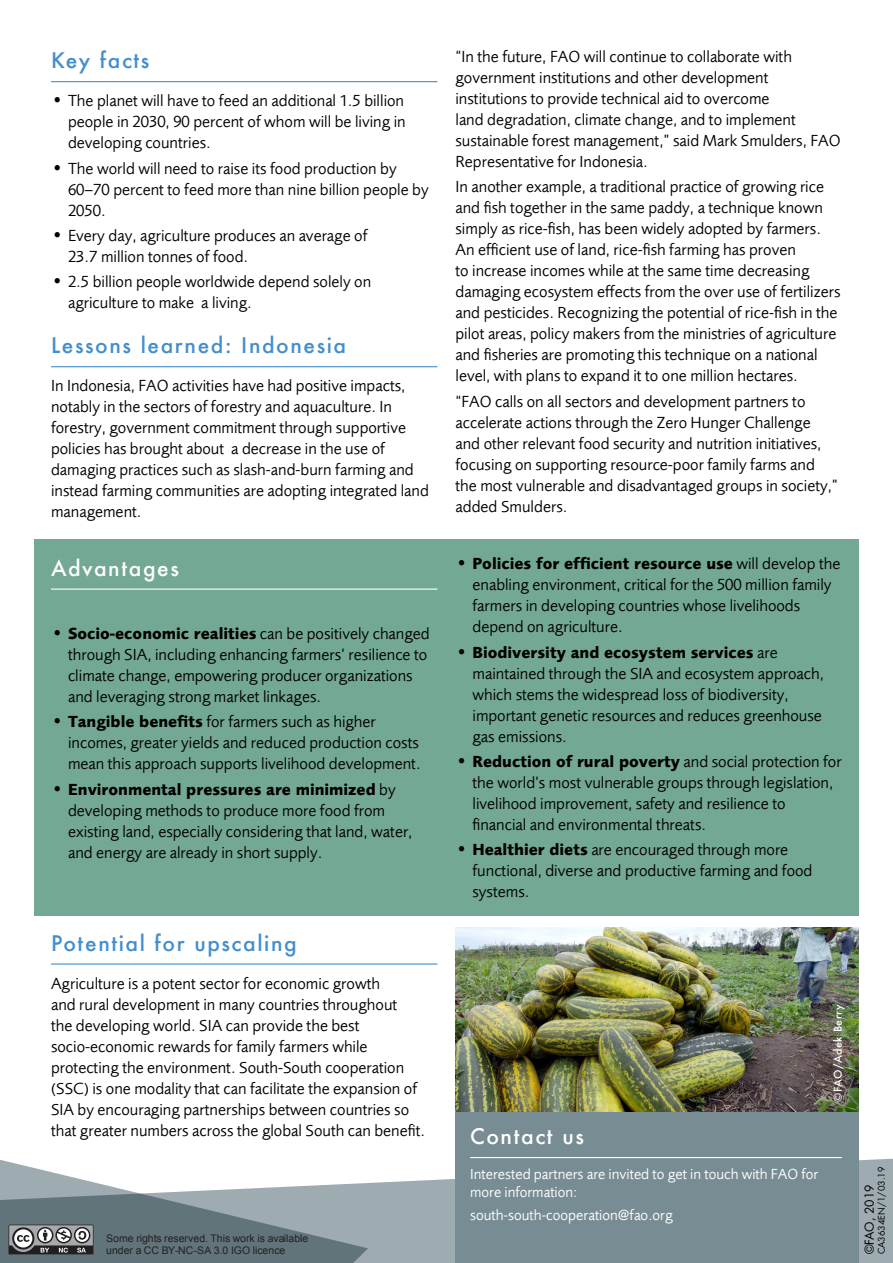
<style>
.page{position:relative;width:893px;height:1263px;background:#fff}
.page>*{position:absolute;margin:0;border:0;box-sizing:border-box;transform-origin:0 0}
.Headings{font:500 21px "Futura";letter-spacing:.075em;color:#428ecc}
.Headings-white{font:500 21px "Futura";letter-spacing:.075em;color:#fff}
.Body-black{font:16.5px/21px "Bk Foundry Sans Normal";color:#000}
.Credicts{font:15px/18px "Bk Foundry Sans Normal";color:#fff}
.Body-black-2{font:12px "Futura Std";color:#000}
.t1{font:10.5px/12.6px "Arial";color:#231f20}
.Copyrights{font:500 10.5px "Futura";letter-spacing:.05em;color:#fff}
.Job-number{font:9px "Futura Std";color:#000}
.s1{font-family:"Futura";font-weight:500;font-stretch:condensed}
.s2{font-family:"Bd Foundry Sans Normal"}
</style>
<div class="page">
<svg style="left:368px;top:1158px;width:525px;height:105px;fill:#9eacb1"></svg>
<div style="left:455px;top:1111px;width:404px;height:152px;background:#788d93"></div>
<img style="left:455px;top:927px;width:404px;height:184px">
<svg style="left:0;top:1159px;width:368px;height:104px"></svg>
<hr style="left:51px;top:963px;width:386px;height:1px;background:#428ecc">
<hr style="left:51px;top:81px;width:386px;height:1px;background:#428ecc">
<hr style="left:51px;top:366px;width:386px;height:1px;background:#428ecc">
<div style="left:34px;top:539px;width:825px;height:377px;background:#73a894"></div>
<hr style="left:51px;top:588px;width:386px;height:2px;background:#fff">
<hr style="left:470px;top:1157px;width:372px;height:1px;background:#fff">
<p class="Headings" style="left:51px;top:46px;width:100px">Key facts</p>
<p class="Body-black" style="left:68px;top:91px;width:339px;text-align:justify;text-indent:-17px"><span class="s1">•</span> The planet will have to feed an additional 1.5 billion people in 2030, 90 percent of whom will be living in developing countries.</p>
<p class="Body-black" style="left:68px;top:158px;width:362px;text-indent:-17px"><span class="s1">•</span> The world will need to raise its food production by<br>60–70 percent to feed more than nine billion people by<br>2050.</p>
<p class="Body-black" style="left:68px;top:225px;width:301px;text-indent:-17px"><span class="s1">•</span> Every day, agriculture produces an average of<br>23.7 million tonnes of food.</p>
<p class="Body-black" style="left:68px;top:271px;width:305px;text-indent:-17px"><span class="s1">•</span> 2.5 billion people worldwide depend solely on agriculture to make a living.</p>
<p class="Headings" style="left:51px;top:331px;width:297px">Lessons learned: Indonesia</p>
<p class="Body-black" style="left:51px;top:376px;width:379px">In Indonesia, FAO activities have had positive impacts, notably in the sectors of forestry and aquaculture. In forestry, government commitment through supportive policies has brought about a decrease in the use of damaging practices such as slash-and-burn farming and instead farming communities are adopting integrated land management.</p>
<p class="Headings-white" style="left:51px;top:554px;width:129px">Advantages</p>
<p class="Body-black" style="left:68px;top:623px;width:363px;text-indent:-17px"><span class="s1">•</span> <span class="s2">Socio-economic realities</span> can be positively changed through SIA, including enhancing farmers’ resilience to climate change, empowering producer organizations and leveraging strong market linkages.</p>
<p class="Body-black" style="left:68px;top:711px;width:354px;text-indent:-17px"><span class="s1">•</span> <span class="s2">Tangible benefits</span> for farmers such as higher incomes, greater yields and reduced production costs mean this approach supports livelihood development.</p>
<p class="Body-black" style="left:68px;top:779px;width:346px;text-indent:-17px"><span class="s1">•</span> <span class="s2">Environmental pressures are minimized</span> by developing methods to produce more food from existing land, especially considering that land, water, and energy are already in short supply.</p>
<p class="Headings" style="left:51px;top:928px;width:247px">Potential for upscaling</p>
<p class="Body-black" style="left:51px;top:973px;width:376px">Agriculture is a potent sector for economic growth<br>and rural development in many countries throughout<br>the developing world. SIA can provide the best socio-economic rewards for family farmers while protecting the environment. South-South cooperation (SSC) is one modality that can facilitate the expansion of SIA by encouraging partnerships between countries so that greater numbers across the global South can benefit.</p>
<p class="t1" style="left:106px;top:1232px;width:204px">Some rights reserved. This work is available under a CC BY-NC-SA 3.0 IGO licence</p>
<p class="Body-black" style="left:455px;top:46px;width:387px">“In the future, FAO will continue to collaborate with government institutions and other development institutions to provide technical aid to overcome<br>land degradation, climate change, and to implement sustainable forest management,” said Mark Smulders, FAO Representative for Indonesia.</p>
<p class="Body-black" style="left:455px;top:177px;width:387px">In another example, a traditional practice of growing rice and fish together in the same paddy, a technique known simply as rice-fish, has been widely adopted by farmers.<br>An efficient use of land, rice-fish farming has proven<br>to increase incomes while at the same time decreasing damaging ecosystem effects from the over use of fertilizers and pesticides. Recognizing the potential of rice-fish in the pilot areas, policy makers from the ministries of agriculture and fisheries are promoting this technique on a national level, with plans to expand it to one million hectares.</p>
<p class="Body-black" style="left:455px;top:391px;width:384px">“FAO calls on all sectors and development partners to accelerate actions through the Zero Hunger Challenge and other relevant food security and nutrition initiatives, focusing on supporting resource-poor family farms and the most vulnerable and disadvantaged groups in society,” added Smulders.</p>
<p class="Body-black" style="left:472px;top:554px;width:369px;text-indent:-17px"><span class="s1">•</span> <span class="s2">Policies for efficient resource use</span> will develop the enabling environment, critical for the 500 million family farmers in developing countries whose livelihoods depend on agriculture.</p>
<p class="Body-black" style="left:472px;top:642px;width:353px;text-indent:-17px"><span class="s1">•</span> <span class="s2">Biodiversity and ecosystem services</span> are maintained through the SIA and ecosystem approach, which stems the widespread loss of biodiversity, important genetic resources and reduces greenhouse gas emissions.</p>
<p class="Body-black" style="left:472px;top:751px;width:371px;text-indent:-17px"><span class="s1">•</span> <span class="s2">Reduction of rural poverty</span> and social protection for the world’s most vulnerable groups through legislation, livelihood improvement, safety and resilience to financial and environmental threats.</p>
<p class="Body-black" style="left:472px;top:839px;width:341px;text-indent:-17px"><span class="s1">•</span> <span class="s2">Healthier diets</span> are encouraged through more functional, diverse and productive farming and food systems.</p>
<p class="Headings-white" style="left:470px;top:1122px;width:115px">Contact us</p>
<p class="Credicts" style="left:470px;top:1165px;width:350px">Interested partners are invited to get in touch with FAO for more information:</p>
<p class="Credicts" style="left:470px;top:1206px;width:204px">south-south-cooperation@fao.org</p>
<p class="Copyrights" style="left:831px;top:1102px;width:99px;rotate:-90deg">©FAO/Adek Berry</p>
<p class="Job-number" style="left:876px;top:1254px;width:89px;rotate:-90deg">CA3634EN/1/03.19</p>
<p class="Body-black-2" style="left:862px;top:1254px;width:72px;rotate:-90deg">©FAO, 2019</p>
</div>
